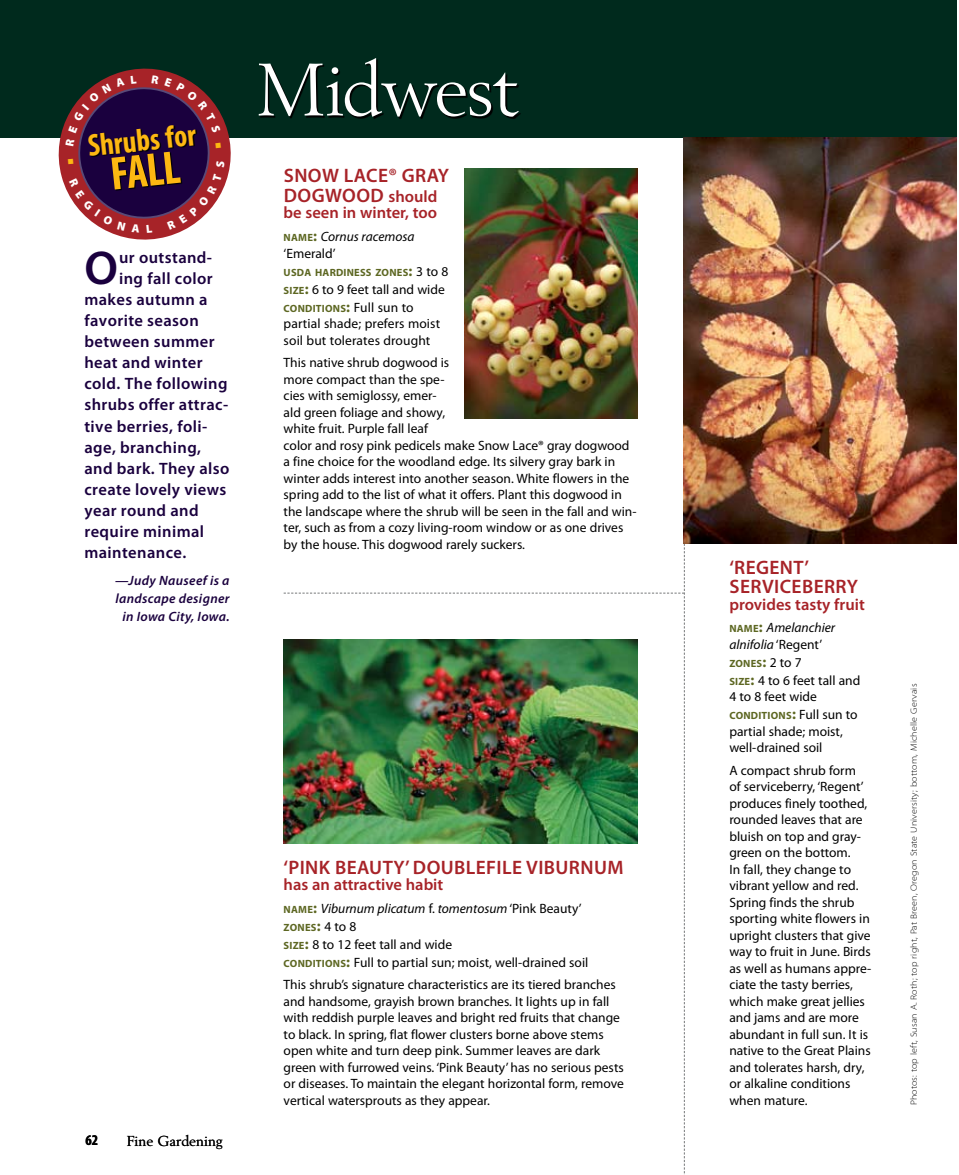
<style>
.page{position:relative;width:959px;height:1175px;background:#fff}
.page>*{position:absolute;margin:0;border:0;box-sizing:border-box;transform-origin:0 0}
.t1{font:78px "Berling TOT";letter-spacing:-.02em;color:#fff}
.t2{font:600 47.7px "Myriad Pro";color:#1a003e}
.t3{font:700 condensed 47.25px "Myriad Pro";color:#fdb812}
.t4{font:700 condensed 31.5px "Myriad Pro";color:#fdb812}
.t5{font:600 19.5px/19.5px "Myriad Pro";letter-spacing:.02em;color:#a72328}
.t6{font:600 16.5px "Myriad Pro";letter-spacing:.025em;color:#1a003e}
.t7{font:600 16.5px "Myriad Pro";color:#a72328}
.t8{font:700 condensed 14.85px "Myriad Pro";color:#000}
.t9{font:14.25px "Berling LT Std";color:#000}
.t10{font:13.5px/16.5px "Myriad Pro";color:#000}
.t11{font:italic 13.5px/16.5px "Myriad Pro";color:#000}
.t12{font:italic 600 13.5px/18px "Myriad Pro";letter-spacing:.025em;color:#1a003e;text-align:center}
.t13{font:700 10.5px "Myriad Pro";letter-spacing:.02em;color:#5d6722}
.t14{font:300 semi-expanded 9px "Myriad Pro";letter-spacing:.02em;color:#000}
.s1{font-size:16.5px}
.s2{font-weight:700;font-style:normal;font-size:10.5px;color:#5d6722}
.s3{font-weight:700;font-style:normal;font-size:15px;color:#5d6722}
.s4{font-style:normal}
.s5{font-size:15px}
.s6{font-weight:400;font-size:13.5px;color:#000}
.s7{font-weight:700;font-size:10.5px;color:#5d6722}
.s8{font-weight:700;font-size:15px;color:#5d6722}
</style>
<div class="page">
<div style="left:0;top:0;width:956px;height:138px;background:#002a1d"></div>
<svg style="left:284px;top:138px;width:401px;height:1036px"></svg>
<img style="left:684px;top:138px;width:272px;height:405px">
<img style="left:284px;top:639px;width:354px;height:205px">
<img style="left:464px;top:169px;width:174px;height:249px">
<svg style="left:260px;top:59px;width:408px;height:80px"></svg>
<svg style="left:58px;top:68px;width:173px;height:172px"></svg>
<h3 class="t4" style="left:86px;top:128px;width:110px;rotate:-6deg">Shrubs for</h3>
<h3 class="t3" style="left:108px;top:148px;width:71px;rotate:-6deg">Fall</h3>
<h2 class="t2" style="left:84px;top:242px;width:32px">O</h2>
<p class="t6" style="left:119px;top:249px;width:94px">ur outstand-</p>
<p class="t6" style="left:119px;top:270px;width:95px">ing fall color</p>
<p class="t6" style="left:84px;top:291px;width:125px">makes autumn a</p>
<p class="t6" style="left:84px;top:312px;width:116px">favorite season</p>
<p class="t6" style="left:84px;top:333px;width:132px">between summer</p>
<p class="t6" style="left:84px;top:354px;width:120px">heat and winter</p>
<p class="t6" style="left:84px;top:375px;width:145px">cold. The following</p>
<p class="t6" style="left:84px;top:396px;width:145px">shrubs offer attrac-</p>
<p class="t6" style="left:84px;top:417px;width:124px">tive berries, foli-</p>
<p class="t6" style="left:84px;top:438px;width:118px">age, branching,</p>
<p class="t6" style="left:84px;top:459px;width:146px">and bark. They also</p>
<p class="t6" style="left:84px;top:480px;width:144px">create lovely views</p>
<p class="t6" style="left:84px;top:501px;width:116px">year round and</p>
<p class="t6" style="left:84px;top:522px;width:121px">require minimal</p>
<p class="t6" style="left:84px;top:543px;width:103px">maintenance.</p>
<p class="t12" style="left:115px;top:572px;width:116px">—Judy Nauseef is a landscape designer in Iowa City, Iowa.</p>
<h1 class="t1" style="left:256px;top:48px;width:264px">Midwest</h1>
<h3 class="t5" style="left:284px;top:166px;width:167px">Snow Lace® gray dogwood <span class="s1">should</span></h3>
<p class="t7" style="left:284px;top:204px;width:155px">be seen in winter, too</p>
<p class="t11" style="left:284px;top:228px;width:132px"><span class="s2">NAME</span><span class="s3">:</span> Cornus racemosa <span class="s4">‘Emerald’</span></p>
<p class="t13" style="left:284px;top:266px;width:166px">USDA HARDINESS ZONES<span class="s5">:</span> <span class="s6">3 to 8</span></p>
<p class="t10" style="left:284px;top:281px;width:163px"><span class="s7">SIZE</span><span class="s8">:</span> 6 to 9 feet tall and wide</p>
<p class="t13" style="left:284px;top:302px;width:131px">CONDITIONS<span class="s5">:</span> <span class="s6">Full sun to</span></p>
<p class="t10" style="left:284px;top:315px;width:158px">partial shade; prefers moist soil but tolerates drought</p>
<p class="t10" style="left:284px;top:354px;width:354px">This native shrub dogwood is<br>more compact than the spe-<br>cies with semiglossy, emer-<br>ald green foliage and showy,<br>white fruit. Purple fall leaf<br>color and rosy pink pedicels make Snow Lace® gray dogwood a fine choice for the woodland edge. Its silvery gray bark in winter adds interest into another season. White flowers in the spring add to the list of what it offers. Plant this dogwood in the landscape where the shrub will be seen in the fall and win&shy;ter, such as from a cozy living-room window or as one drives by the house. This dogwood rarely suckers.</p>
<p class="t8" style="left:86px;top:1132px;width:14px">62</p>
<p class="t9" style="left:127px;top:1132px;width:97px">Fine Gardening</p>
<h3 class="t5" style="left:284px;top:857px;width:341px">‘Pink Beauty’ doublefile viburnum</h3>
<p class="t7" style="left:284px;top:875px;width:161px">has an attractive habit</p>
<p class="t11" style="left:284px;top:900px;width:299px"><span class="s2">NAME</span><span class="s3">:</span> Viburnum plicatum <span class="s4">f.</span> tomentosum <span class="s4">‘Pink Beauty’</span></p>
<p class="t13" style="left:284px;top:921px;width:74px">ZONES<span class="s5">:</span> <span class="s6">4 to 8</span></p>
<p class="t10" style="left:284px;top:935px;width:306px;line-height:18px"><span class="s7">SIZE</span><span class="s8">:</span> 8 to 12 feet tall and wide<br><span class="s7">CONDITIONS</span><span class="s8">:</span> Full to partial sun; moist, well-drained soil</p>
<p class="t10" style="left:284px;top:976px;width:342px">This shrub’s signature characteristics are its tiered branches and handsome, grayish brown branches. It lights up in fall with reddish purple leaves and bright red fruits that change to black. In spring, flat flower clusters borne above stems open white and turn deep pink. Summer leaves are dark green with furrowed veins. ‘Pink Beauty’ has no serious pests or diseases. To maintain the elegant horizontal form, remove vertical watersprouts as they appear.</p>
<h3 class="t5" style="left:729px;top:557px;width:130px">‘Regent’ serviceberry</h3>
<p class="t7" style="left:729px;top:595px;width:137px">provides tasty fruit</p>
<p class="t11" style="left:729px;top:619px;width:107px"><span class="s2">NAME</span><span class="s3">:</span> Amelanchier alnifolia <span class="s4">‘Regent’</span></p>
<p class="t13" style="left:729px;top:657px;width:74px">ZONES<span class="s5">:</span> <span class="s6">2 to 7</span></p>
<p class="t10" style="left:729px;top:672px;width:132px"><span class="s7">SIZE</span><span class="s8">:</span> 4 to 6 feet tall and<br>4 to 8 feet wide</p>
<p class="t13" style="left:729px;top:709px;width:130px">CONDITIONS<span class="s5">:</span> <span class="s6">Full sun to</span></p>
<p class="t10" style="left:729px;top:723px;width:115px">partial shade; moist, well-drained soil</p>
<p class="t10" style="left:729px;top:762px;width:143px">A compact shrub form<br>of serviceberry, ‘Regent’ produces finely toothed, rounded leaves that are bluish on top and gray&shy;green on the bottom.<br>In fall, they change to vibrant yellow and red.<br>Spring finds the shrub sporting white flowers in upright clusters that give way to fruit in June. Birds as well as humans appre&shy;ciate the tasty berries, which make great jellies and jams and are more abundant in full sun. It is native to the Great Plains and tolerates harsh, dry, or alkaline conditions when mature.</p>
<p class="t14" style="left:908px;top:1105px;width:423px;rotate:-90deg">Photos: top left, Susan A. Roth; top right, Pat Breen, Oregon State University; bottom, Michelle Gervais</p>
</div>
